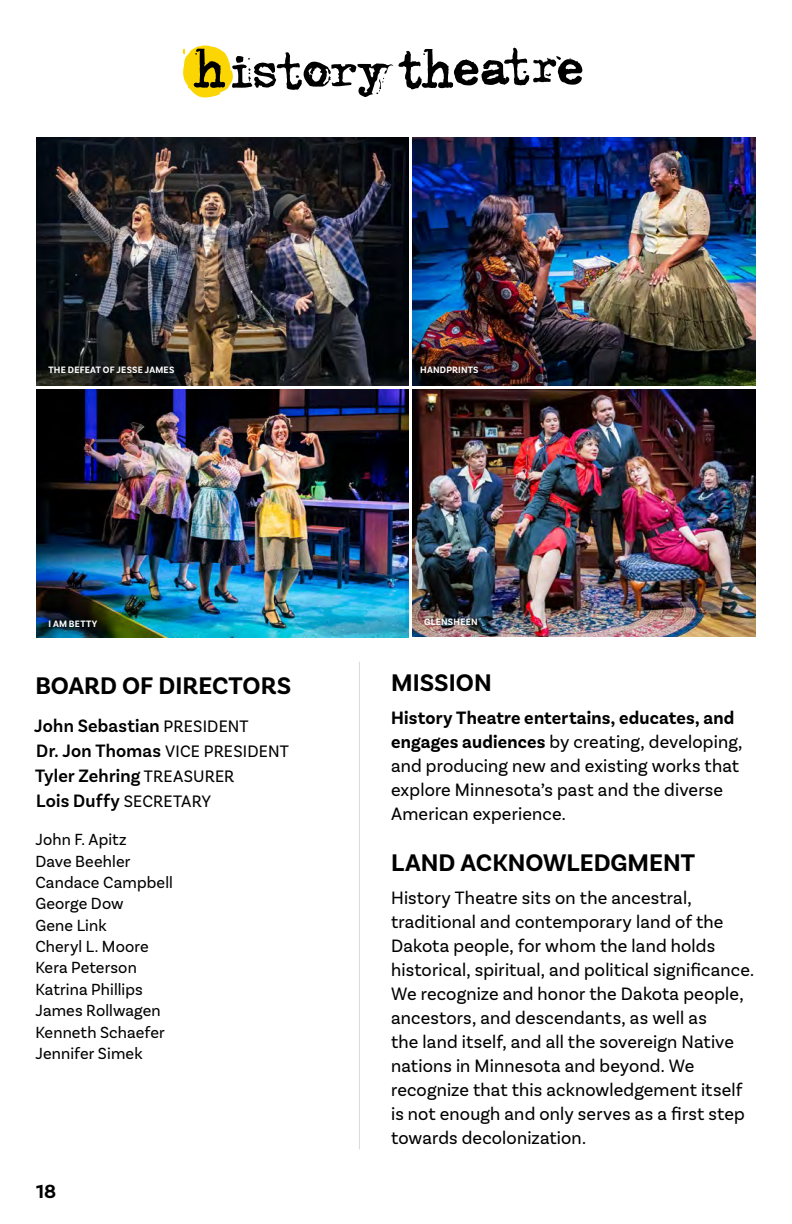
<style>
.page{position:relative;width:792px;height:1224px;background:#fff}
.page>*{position:absolute;margin:0;border:0;box-sizing:border-box;transform-origin:0 0}
.t1{font:700 25.2px "Basic Sans";color:#000}
.t2{font:700 20px "Basic Sans";color:#000}
.t3{font:18.8px/24px "Basic Sans";letter-spacing:.01em;color:#000;scale:.96 1}
.t4{font:600 18.8px/25.2px "Basic Sans";letter-spacing:.01em;color:#000;scale:.96 1}
.t5{font:17.4px "Basic Sans";letter-spacing:.015em;color:#000;scale:.96 1}
.t6{font:17px/21.4px "Basic Sans";letter-spacing:.01em;color:#000;scale:.96 1}
.t7{font:700 9.6px "Basic Sans";letter-spacing:.025em;color:#fff;scale:.96 1}
.s1{font-weight:400;font-size:17.4px}
.s2{font-weight:600;font-size:18.8px}
.s3{font-weight:700}
</style>
<div class="page">
<svg style="left:183px;top:45px;width:399px;height:53px"></svg>
<img style="left:412px;top:389px;width:344px;height:247px">
<img style="left:36px;top:137px;width:372px;height:248px">
<img style="left:412px;top:137px;width:344px;height:248px">
<img style="left:36px;top:390px;width:372px;height:248px">
<hr style="left:359px;top:662px;width:1px;height:487px;background:#000">
<p class="t7" style="left:49px;top:364px;width:133px">THE DEFEAT OF JESSE JAMES</p>
<p class="t7" style="left:420px;top:364px;width:62px">HANDPRINTS</p>
<p class="t7" style="left:49px;top:618px;width:52px">I AM BETTY</p>
<p class="t7" style="left:424px;top:616px;width:57px">GLENSHEEN</p>
<h1 class="t1" style="left:35px;top:670px;width:258px">BOARD OF DIRECTORS</h1>
<p class="t4" style="left:34px;top:713px;width:225px">John Sebastian <span class="s1">PRESIDENT</span></p>
<p class="t5" style="left:36px;top:741px;width:265px"><span class="s2">Dr. Jon Thomas</span> VICE PRESIDENT</p>
<p class="t4" style="left:35px;top:763px;width:209px">Tyler Zehring <span class="s1">TREASURER<br></span>Lois Duffy <span class="s1">SECRETARY</span></p>
<p class="t6" style="left:35px;top:829px;width:145px">John F. Apitz<br>Dave Beehler<br>Candace Campbell<br>George Dow<br>Gene Link<br>Cheryl L. Moore<br>Kera Peterson<br>Katrina Phillips<br>James Rollwagen<br>Kenneth Schaefer<br>Jennifer Simek</p>
<p class="t2" style="left:36px;top:1179px;width:22px">18</p>
<h1 class="t1" style="left:391px;top:668px;width:102px">MISSION</h1>
<p class="t3" style="left:391px;top:706px;width:368px"><span class="s3">History Theatre entertains, educates, and engages audiences</span> by creating, developing, and producing new and existing works that explore Minnesota’s past and the diverse American experience.</p>
<h1 class="t1" style="left:391px;top:847px;width:305px">LAND ACKNOWLEDGMENT</h1>
<p class="t3" style="left:391px;top:886px;width:380px">History Theatre sits on the ancestral, traditional and contemporary land of the Dakota people, for whom the land holds historical, spiritual, and political significance.<br>We recognize and honor the Dakota people, ancestors, and descendants, as well as<br>the land itself, and all the sovereign Native nations in Minnesota and beyond. We recognize that this acknowledgement itself is not enough and only serves as a first step towards decolonization.</p>
</div>
